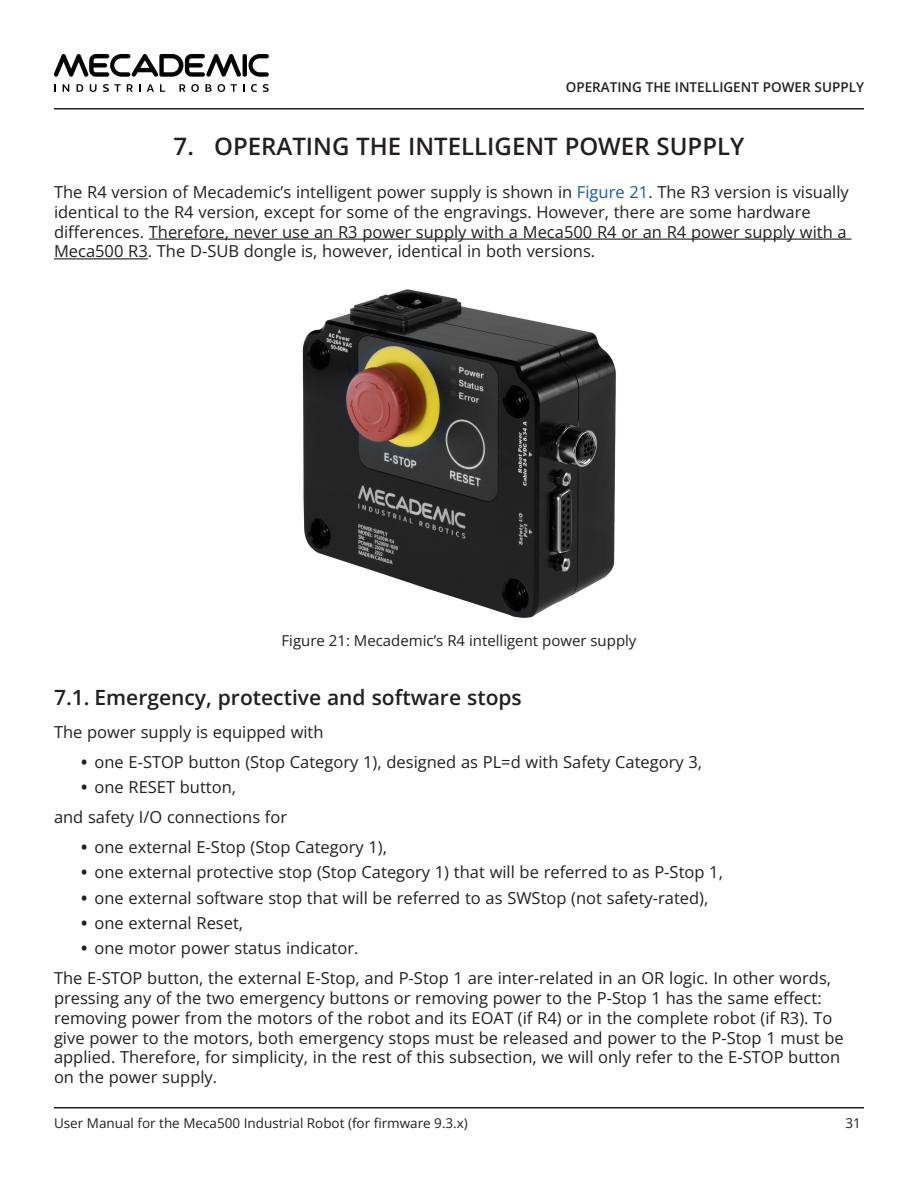
<style>
.page{position:relative;width:918px;height:1188px;background:#fff}
.page>*{position:absolute;margin:0;border:0;box-sizing:border-box;transform-origin:0 0}
.t1{font:600 24px "Open Sans";color:#231f20}
.t2{font:600 21px "Open Sans";color:#231f20}
.Body_Text{font:16.5px/19.8px "Open Sans";color:#231f20}
.t3{font:15px "Open Sans";color:#231f20}
.t4{font:13.5px "Open Sans";color:#231f20}
.t5{font:600 13.5px "Open Sans";color:#231f20}
.s1{color:#175d9e}
.s2{font-weight:700}
</style>
<div class="page">
<hr style="left:54px;top:1107px;width:810px;height:1px;background:#231f20">
<hr style="left:54px;top:108px;width:810px;height:2px;background:#231f20">
<svg style="left:54px;top:54px;width:215px;height:23px"></svg>
<svg style="left:63px;top:84px;width:6px;height:8px"></svg>
<svg style="left:77px;top:84px;width:6px;height:8px"></svg>
<svg style="left:90px;top:84px;width:7px;height:8px"></svg>
<svg style="left:103px;top:84px;width:18px;height:8px"></svg>
<svg style="left:127px;top:84px;width:6px;height:8px"></svg>
<svg style="left:139px;top:84px;width:2px;height:8px"></svg>
<svg style="left:147px;top:84px;width:7px;height:8px"></svg>
<svg style="left:160px;top:84px;width:5px;height:8px"></svg>
<svg style="left:179px;top:84px;width:20px;height:8px"></svg>
<svg style="left:206px;top:84px;width:6px;height:8px"></svg>
<svg style="left:218px;top:84px;width:7px;height:8px"></svg>
<svg style="left:231px;top:84px;width:6px;height:8px"></svg>
<svg style="left:251px;top:84px;width:6px;height:8px"></svg>
<svg style="left:263px;top:84px;width:6px;height:8px"></svg>
<hr style="left:149px;top:239px;width:702px;height:1px;background:#231f20">
<hr style="left:54px;top:258px;width:94px;height:1px;background:#231f20">
<img style="left:302px;top:289px;width:314px;height:329px">
<svg style="left:629px;top:896px;width:4px;height:5px"></svg>
<p class="t5" style="left:566px;top:78px;width:20px">Operatin</p>
<p class="t5" style="left:632px;top:78px;width:23px">g the</p>
<p class="t5" style="left:675px;top:78px;width:8px">intelli</p>
<p class="t5" style="left:724px;top:78px;width:19px">gent</p>
<p class="t5" style="left:763px;top:78px;width:11px">power</p>
<p class="t5" style="left:815px;top:78px;width:10px">suppl</p>
<p class="t5" style="left:856px;top:78px;width:9px">y</p>
<p class="t1" style="left:174px;top:130px;width:572px">7. OPERATING THE INTELLIGENT POWER SUPPLY</p>
<p class="Body_Text" style="left:54px;top:182px;width:796px">The R4 version of Mecademic’s intelligent power supply is shown in <span class="s1">Figure 21</span>. The R3 version is visually identical to the R4 version, except for some of the engravings. However, there are some hardware differences. Therefore, never use an R3 power supply with a Meca500 R4 or an R4 power supply with a Meca500 R3. The D-SUB dongle is, however, identical in both versions.</p>
<p class="t3" style="left:282px;top:630px;width:356px">Figure 21: Mecademic’s R4 intelligent power supply</p>
<p class="t2" style="left:54px;top:683px;width:469px">7.1. Emergency, protective and software stops</p>
<p class="Body_Text" style="left:54px;top:722px;width:271px">The power supply is equipped with</p>
<p class="Body_Text" style="left:81px;top:752px;width:623px"><span class="s2">•</span> one E-STOP button (Stop Category 1), designed as PL=d with Safety Category 3,</p>
<p class="Body_Text" style="left:81px;top:777px;width:157px"><span class="s2">•</span> one RESET button,</p>
<p class="Body_Text" style="left:54px;top:807px;width:235px">and safety I/O connections for</p>
<p class="Body_Text" style="left:81px;top:837px;width:308px"><span class="s2">•</span> one external E-Stop (Stop Category 1),</p>
<p class="Body_Text" style="left:81px;top:862px;width:644px"><span class="s2">•</span> one external protective stop (Stop Category 1) that will be referred to as P-Stop 1,</p>
<p class="Body_Text" style="left:81px;top:887px;width:629px"><span class="s2">•</span> one external software stop that will be referred to as SWStop (not safety-rated),</p>
<p class="Body_Text" style="left:81px;top:913px;width:164px"><span class="s2">•</span> one external Reset,</p>
<p class="Body_Text" style="left:81px;top:938px;width:279px"><span class="s2">•</span> one motor power status indicator.</p>
<p class="Body_Text" style="left:54px;top:968px;width:791px">The E-STOP button, the external E-Stop, and P-Stop 1 are inter-related in an OR logic. In other words, pressing any of the two emergency buttons or removing power to the P-Stop 1 has the same effect: removing power from the motors of the robot and its EOAT (if R4) or in the complete robot (if R3). To give power to the motors, both emergency stops must be released and power to the P-Stop 1 must be applied. Therefore, for simplicity, in the rest of this subsection, we will only refer to the E-STOP button on the power supply.</p>
<p class="t4" style="left:54px;top:1114px;width:415px">User Manual for the Meca500 Industrial Robot (for firmware 9.3.x)</p>
<p class="t4" style="left:846px;top:1114px;width:17px">31</p>
</div>
